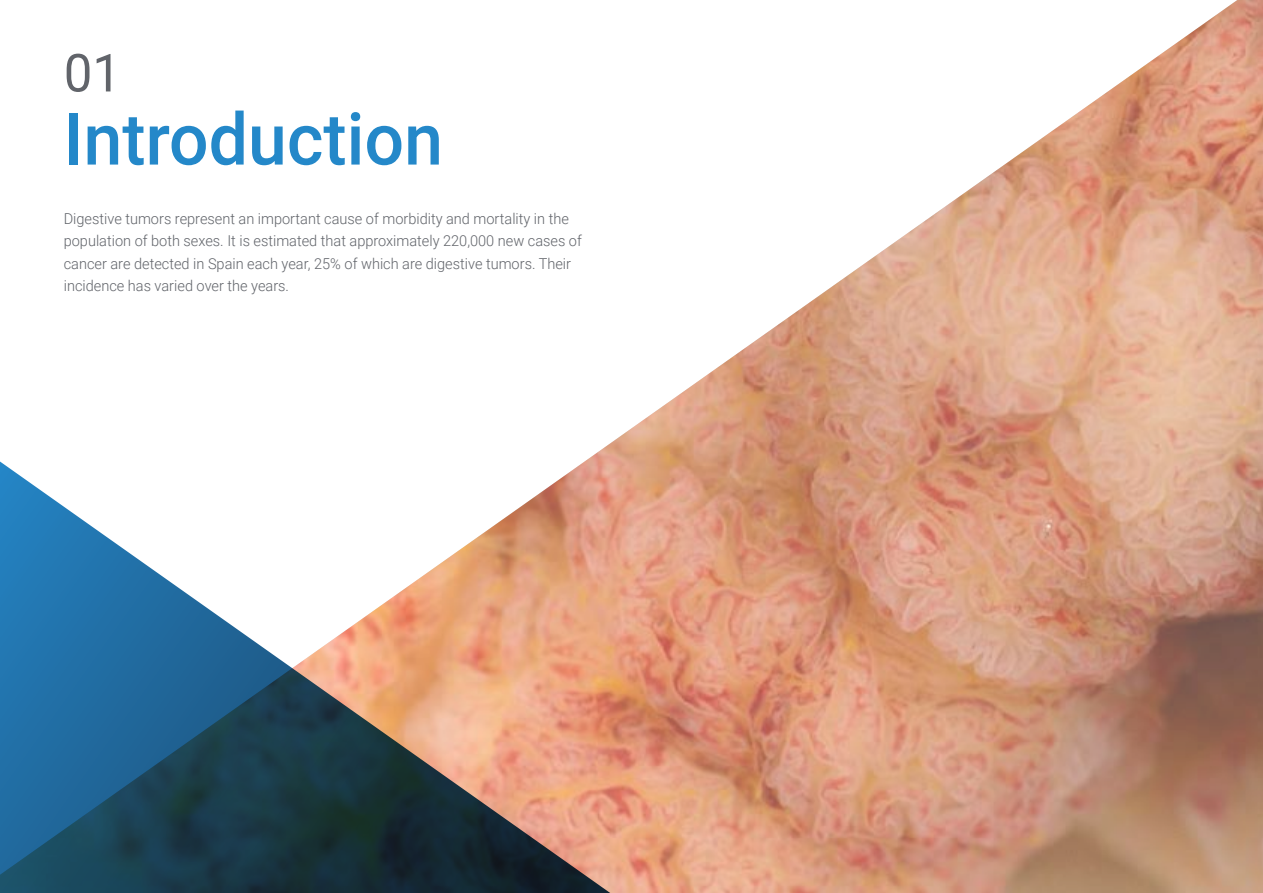
<style>
.page{position:relative;width:1263px;height:893px;background:#fff}
.page>*{position:absolute;margin:0;border:0;box-sizing:border-box;transform-origin:0 0}
.t1{font:500 72px "Roboto";color:#2488c9}
.t2{font:52.5px "Roboto";color:#61646a}
.t3{font:300 15px/22.5px "Roboto";color:#61646a}
</style>
<div class="page">
<img style="left:606px;top:0;width:657px;height:893px">
<svg style="left:0;top:446px;width:640px;height:447px"></svg>
<h2 class="t2" style="left:64px;top:36px;width:59px">01</h2>
<h1 class="t1" style="left:64px;top:89px;width:381px">Introduction</h1>
<p class="t3" style="left:64px;top:207px;width:520px">Digestive tumors represent an important cause of morbidity and mortality in the population of both sexes. It is estimated that approximately 220,000 new cases of cancer are detected in Spain each year, 25% of which are digestive tumors. Their incidence has varied over the years.</p>
</div>
